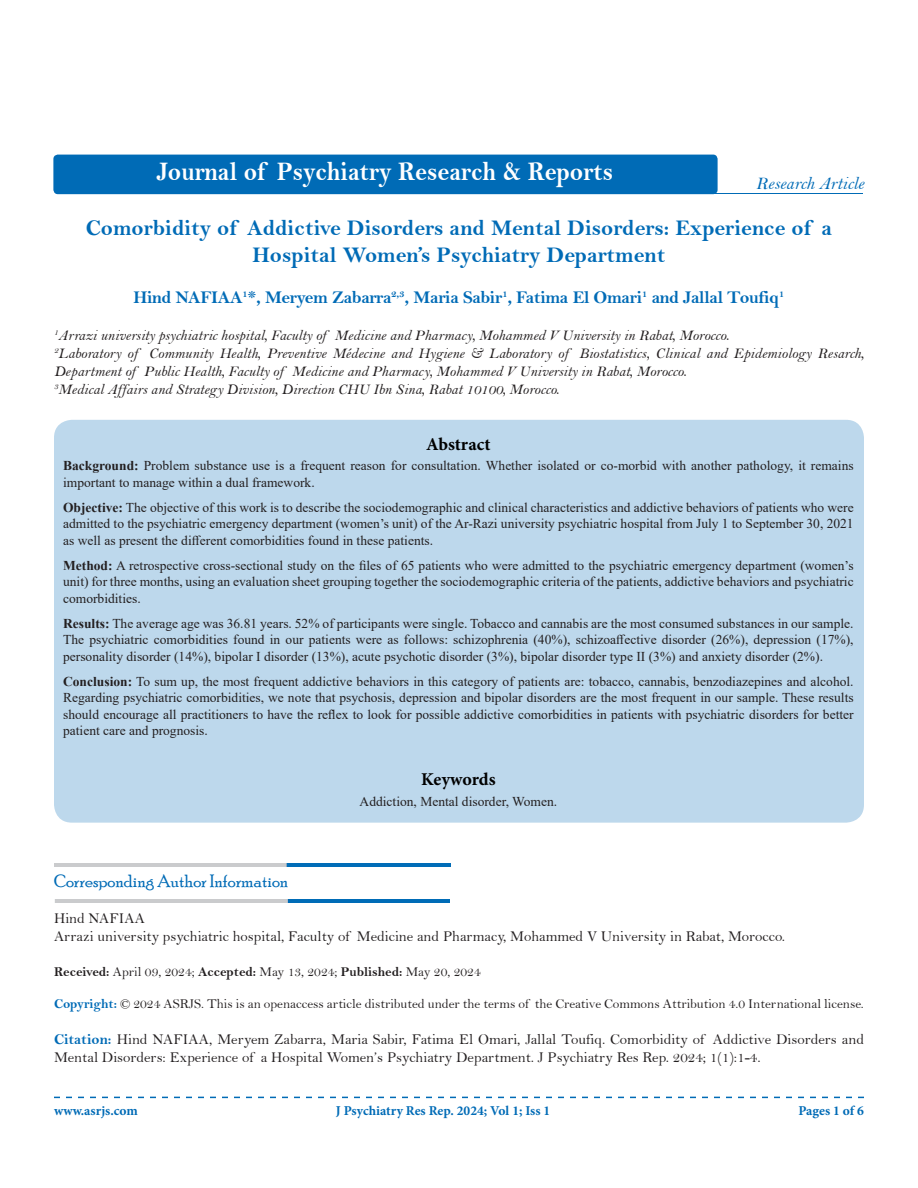
<style>
.page{position:relative;width:918px;height:1188px;background:#fff}
.page>*{position:absolute;margin:0;border:0;box-sizing:border-box;transform-origin:0 0}
.t1{font:27px "Bell MT Bold";color:#fff;scale:.92 1}
.t2{font:22.5px/27px "Bell MT Bold";color:#006bb6;text-align:center}
.t3{font:18px "Bell MT Bold";letter-spacing:-.02em;color:#006bb6}
.t4{font:18px "Poor Richard";color:#006bb6}
.t5{font:700 18px "Minion Pro";color:#000}
.t6{font:18px "Bell MT Italic";color:#006bb6}
.t7{font:15px/18px "Bell MT Italic";color:#231f20}
.t8{font:15px/18px "Bell";color:#231f20}
.t9{font:13.5px/16.5px "Times New Roman";color:#231f20;text-align:justify}
.t10{font:13.5px "Bell";color:#231f20}
.t11{font:700 13.5px "Minion Pro";color:#006bb6}
.s1{font-weight:700}
.s2{font-family:"Bell MT Bold"}
.s3{font-family:"Bell MT Bold";color:#006bb6}
</style>
<div class="page">
<svg style="left:54px;top:1097px;width:810px;height:1px"></svg>
<hr style="left:60px;top:194px;width:802px;height:1px;background:#006bb6">
<div style="left:53px;top:155px;width:665px;height:39px;background:#006bb6;border-radius:4px"></div>
<img style="left:55px;top:899px;width:395px;height:4px">
<img style="left:54px;top:863px;width:396px;height:3px">
<div style="left:54px;top:420px;width:810px;height:403px;background:#bdd8ec;border-radius:18px"></div>
<p class="t1" style="left:157px;top:155px;width:498px">Journal of Psychiatry Research &amp; Reports</p>
<p class="t6" style="left:756px;top:172px;width:110px">Research Article</p>
<p class="t2" style="left:86px;top:214px;width:748px">Comorbidity of Addictive Disorders and Mental Disorders: Experience of a<br>Hospital Women’s Psychiatry Department</p>
<p class="t3" style="left:134px;top:286px;width:652px">Hind NAFIAA<sup>1</sup>*, Meryem Zabarra<sup>2,3</sup>, Maria Sabir<sup>1</sup>, Fatima El Omari<sup>1</sup> and Jallal Toufiq<sup>1</sup></p>
<p class="t7" style="left:54px;top:326px;width:677px"><sup>1</sup>Arrazi university psychiatric hospital, Faculty of Medicine and Pharmacy, Mohammed V University in Rabat, Morocco.</p>
<p class="t7" style="left:54px;top:344px;width:812px"><sup>2</sup>Laboratory of Community Health, Preventive Médecine and Hygiene &amp; Laboratory of Biostatistics, Clinical and Epidemiology Resarch,<br>Department of Public Health, Faculty of Medicine and Pharmacy, Mohammed V University in Rabat, Morocco.</p>
<p class="t7" style="left:54px;top:380px;width:507px"><sup>3</sup>Medical Affairs and Strategy Division, Direction CHU Ibn Sina, Rabat 10100, Morocco.</p>
<p class="t5" style="left:426px;top:431px;width:66px">Abstract</p>
<p class="t9" style="left:63px;top:457px;width:792px"><span class="s1">Background:</span> Problem substance use is a frequent reason for consultation. Whether isolated or co-morbid with another pathology, it remains important to manage within a dual framework.</p>
<p class="t9" style="left:63px;top:499px;width:792px"><span class="s1">Objective:</span> The objective of this work is to describe the sociodemographic and clinical characteristics and addictive behaviors of patients who were admitted to the psychiatric emergency department (women’s unit) of the Ar-Razi university psychiatric hospital from July 1 to September 30, 2021 as well as present the different comorbidities found in these patients.</p>
<p class="t9" style="left:63px;top:557px;width:792px"><span class="s1">Method:</span> A retrospective cross-sectional study on the files of 65 patients who were admitted to the psychiatric emergency department (women’s unit) for three months, using an evaluation sheet grouping together the sociodemographic criteria of the patients, addictive behaviors and psychiatric comorbidities.</p>
<p class="t9" style="left:63px;top:615px;width:792px"><span class="s1">Results:</span> The average age was 36.81 years. 52% of participants were single. Tobacco and cannabis are the most consumed substances in our sample.<br>The psychiatric comorbidities found in our patients were as follows: schizophrenia (40%), schizoaffective disorder (26%), depression (17%), personality disorder (14%), bipolar I disorder (13%), acute psychotic disorder (3%), bipolar disorder type II (3%) and anxiety disorder (2%).</p>
<p class="t9" style="left:63px;top:673px;width:792px"><span class="s1">Conclusion:</span> To sum up, the most frequent addictive behaviors in this category of patients are: tobacco, cannabis, benzodiazepines and alcohol.<br>Regarding psychiatric comorbidities, we note that psychosis, depression and bipolar disorders are the most frequent in our sample. These results should encourage all practitioners to have the reflex to look for possible addictive comorbidities in patients with psychiatric disorders for better patient care and prognosis.</p>
<p class="t5" style="left:421px;top:767px;width:76px">Keywords</p>
<p class="t9" style="left:360px;top:792px;width:199px">Addiction, Mental disorder, Women.</p>
<p class="t4" style="left:54px;top:871px;width:236px">Corresponding Author Information</p>
<p class="t8" style="left:54px;top:910px;width:93px">Hind NAFIAA</p>
<p class="t8" style="left:54px;top:928px;width:733px">Arrazi university psychiatric hospital, Faculty of Medicine and Pharmacy, Mohammed V University in Rabat, Morocco.</p>
<p class="t10" style="left:54px;top:963px;width:428px"><span class="s2">Received:</span> April 09, 2024; <span class="s2">Accepted:</span> May 13, 2024; <span class="s2">Published:</span> May 20, 2024</p>
<p class="t10" style="left:54px;top:996px;width:811px"><span class="s3">Copyright:</span> © 2024 ASRJS. This is an openaccess article distributed under the terms of the Creative Commons Attribution 4.0 International license.</p>
<p class="t8" style="left:54px;top:1030px;width:812px"><span class="s3">Citation:</span> Hind NAFIAA, Meryem Zabarra, Maria Sabir, Fatima El Omari, Jallal Toufiq. Comorbidity of Addictive Disorders and<br>Mental Disorders: Experience of a Hospital Women’s Psychiatry Department. J Psychiatry Res Rep. 2024; 1(1):1-4.</p>
<p class="t11" style="left:54px;top:1101px;width:85px">www.asrjs.com</p>
<p class="t11" style="left:336px;top:1101px;width:216px">J Psychiatry Res Rep. 2024; Vol 1; Iss 1</p>
<p class="t11" style="left:798px;top:1101px;width:67px">Pages 1 of 6</p>
</div>
